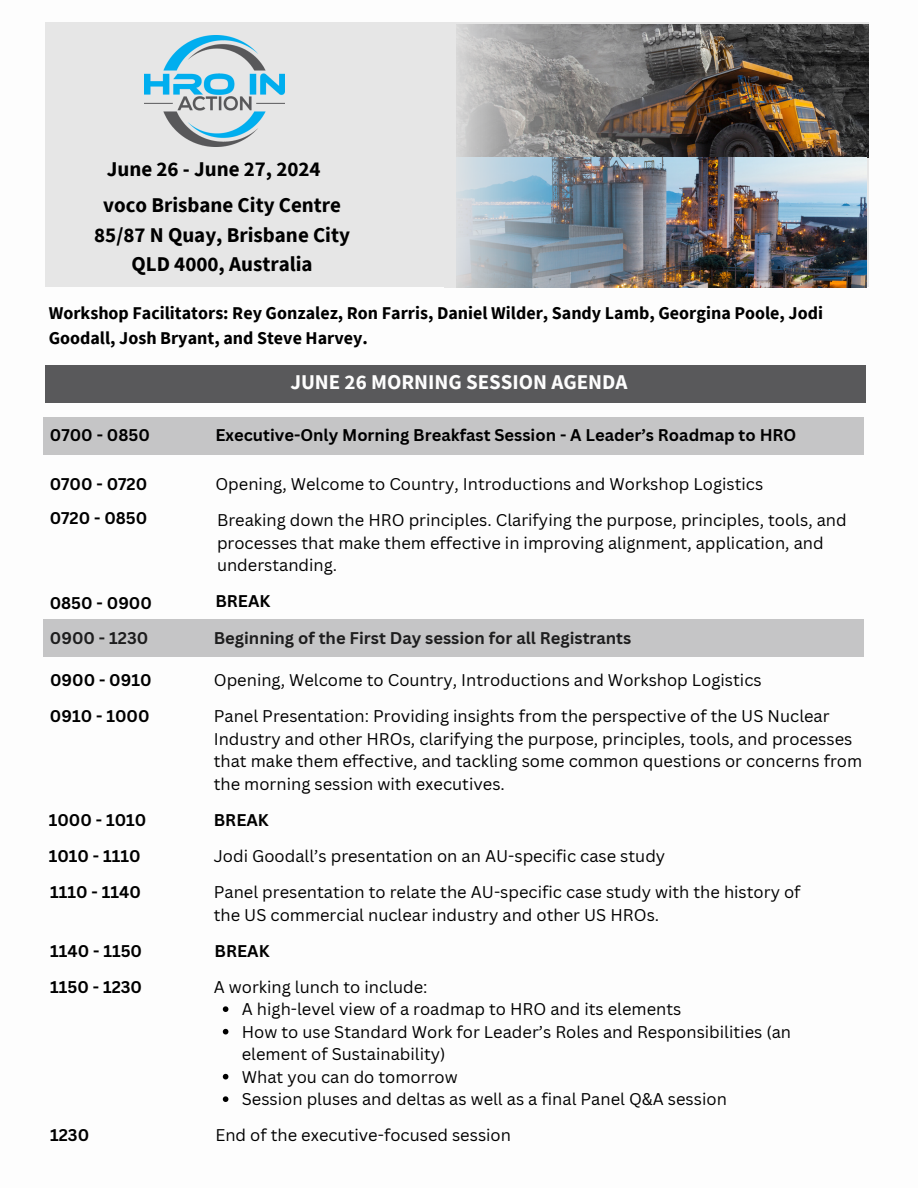
<style>
.page{position:relative;width:918px;height:1188px;background:#fff}
.page>*{position:absolute;margin:0;border:0;box-sizing:border-box;transform-origin:0 0}
.t1{font:700 21px/29.2px "Source Sans Pro";color:#000;text-align:center}
.t2{font:700 21px "Source Sans Pro";color:#fdfdfd}
.t3{font:700 18px/24.8px "Source Sans Pro";color:#000}
.t4{font:16.5px/22.5px "Canva Sans";color:#000}
.t5{font:700 16.5px "Canva Sans";color:#000}
</style>
<div class="page">
<div style="left:45px;top:23px;width:823px;height:264px;background:#e6e6e6"></div>
<img style="left:709px;top:25px;width:159px;height:132px">
<img style="left:709px;top:158px;width:157px;height:129px">
<img style="left:145px;top:35px;width:139px;height:112px">
<img style="left:456px;top:24px;width:253px;height:263px">
<div style="left:45px;top:365px;width:821px;height:38px;background:#59595b"></div>
<div style="left:44px;top:417px;width:820px;height:37px;background:#c5c5c6"></div>
<div style="left:44px;top:619px;width:820px;height:38px;background:#c5c5c6"></div>
<svg style="left:223px;top:1006px;width:5px;height:6px"></svg>
<svg style="left:223px;top:1029px;width:5px;height:5px"></svg>
<svg style="left:223px;top:1074px;width:5px;height:5px"></svg>
<svg style="left:223px;top:1096px;width:5px;height:6px"></svg>
<p class="t1" style="left:107px;top:154px;width:215px">June 26 - June 27, 2024</p>
<p class="t1" style="left:94px;top:190px;width:257px">voco Brisbane City Centre<br>85/87 N Quay, Brisbane City<br>QLD 4000, Australia</p>
<p class="t3" style="left:49px;top:301px;width:776px">Workshop Facilitators: Rey Gonzalez, Ron Farris, Daniel Wilder, Sandy Lamb, Georgina Poole, Jodi<br>Goodall, Josh Bryant, and Steve Harvey.</p>
<h4 class="t2" style="left:290px;top:369px;width:339px">JUNE 26 MORNING SESSION AGENDA</h4>
<h1 class="t5" style="left:50px;top:424px;width:102px">0700 - 0850</h1>
<h4 class="t5" style="left:50px;top:472px;width:99px">0700 - 0720</h4>
<h4 class="t5" style="left:50px;top:506px;width:99px">0720 - 0850</h4>
<p class="t5" style="left:215px;top:424px;width:583px">Executive-Only Morning Breakfast Session - A Leader’s Roadmap to HRO</p>
<h4 class="t4" style="left:215px;top:472px;width:549px">Opening, Welcome to Country, Introductions and Workshop Logistics</h4>
<p class="t4" style="left:217px;top:509px;width:631px">Breaking down the HRO principles. Clarifying the purpose, principles, tools, and processes that make them effective in improving alignment, application, and understanding.</p>
<h4 class="t5" style="left:215px;top:590px;width:56px">BREAK</h4>
<h3 class="t5" style="left:214px;top:626px;width:419px">Beginning of the First Day session for all Registrants</h3>
<p class="t5" style="left:50px;top:592px;width:104px">0850 - 0900</p>
<h4 class="t5" style="left:50px;top:626px;width:100px">0900 - 1230</h4>
<p class="t5" style="left:50px;top:669px;width:103px">0900 - 0910</p>
<h4 class="t5" style="left:50px;top:705px;width:101px">0910 - 1000</h4>
<p class="t4" style="left:214px;top:669px;width:549px">Opening, Welcome to Country, Introductions and Workshop Logistics</p>
<h4 class="t4" style="left:214px;top:705px;width:650px">Panel Presentation: Providing insights from the perspective of the US Nuclear Industry and other HROs, clarifying the purpose, principles, tools, and processes that make them effective, and tackling some common questions or concerns from the morning session with executives.</h4>
<h3 class="t5" style="left:49px;top:808px;width:99px">1000 - 1010</h3>
<h4 class="t5" style="left:49px;top:845px;width:94px">1010 - 1110</h4>
<h4 class="t5" style="left:50px;top:881px;width:92px">1110 - 1140</h4>
<h4 class="t5" style="left:50px;top:939px;width:94px">1140 - 1150</h4>
<h4 class="t5" style="left:50px;top:975px;width:94px">1150 - 1230</h4>
<h4 class="t5" style="left:214px;top:808px;width:56px">BREAK</h4>
<p class="t4" style="left:214px;top:844px;width:453px">Jodi Goodall’s presentation on an AU-specific case study</p>
<h4 class="t4" style="left:214px;top:881px;width:588px">Panel presentation to relate the AU-specific case study with the history of the US commercial nuclear industry and other US HROs.</h4>
<h3 class="t5" style="left:215px;top:939px;width:56px">BREAK</h3>
<h4 class="t4" style="left:214px;top:975px;width:215px">A working lunch to include:</h4>
<p class="t4" style="left:242px;top:998px;width:441px">A high-level view of a roadmap to HRO and its elements</p>
<p class="t4" style="left:242px;top:1020px;width:551px">How to use Standard Work for Leader’s Roles and Responsibilities (an element of Sustainability)</p>
<p class="t4" style="left:242px;top:1065px;width:217px">What you can do tomorrow</p>
<p class="t4" style="left:242px;top:1088px;width:487px">Session pluses and deltas as well as a final Panel Q&amp;A session</p>
<h4 class="t5" style="left:50px;top:1124px;width:41px">1230</h4>
<p class="t4" style="left:215px;top:1124px;width:297px">End of the executive-focused session</p>
</div>
